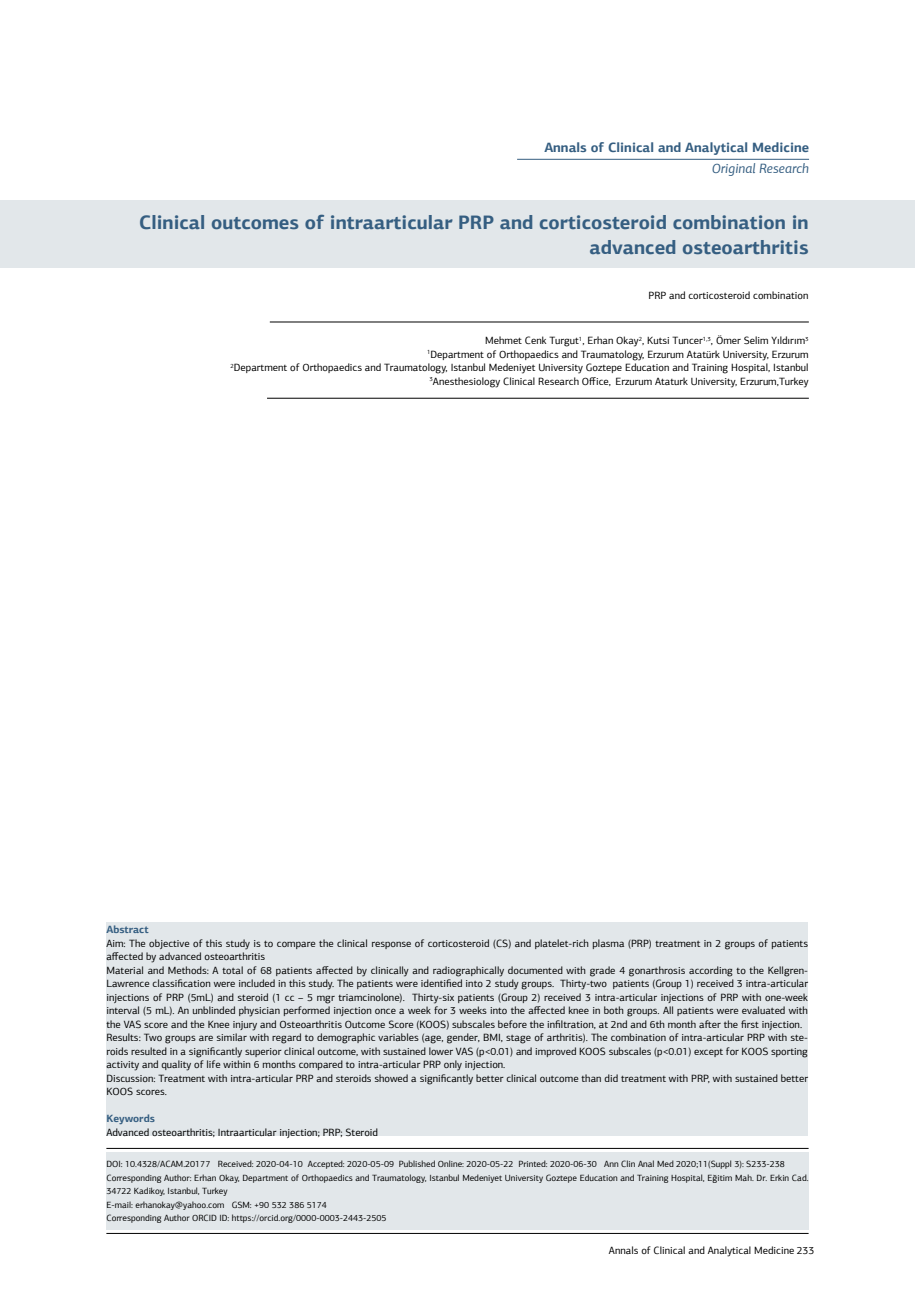
<style>
.page{position:relative;width:915px;height:1306px;background:#fff}
.page>*{position:absolute;margin:0;border:0;box-sizing:border-box;transform-origin:0 0}
.t1{font:700 19.5px/25.5px "PF Agora Sans Pro";color:#355e81;text-align:right}
.t2{font:700 13.5px "PF Agora Sans Pro";color:#355e81}
.t3{font:italic 13.5px "PF Agora Sans Pro";color:#355e81}
.t4{font:10.5px/13.5px "PF Agora Sans Pro";color:#000;text-align:right}
.t5{font:700 10.5px "PF Agora Sans Pro";color:#355e81}
.t6{font:9px/13.5px "PF Agora Sans Pro";color:#000}
</style>
<div class="page">
<hr style="left:106px;top:1233px;width:702px;height:1px;background:#000">
<div style="left:0;top:200px;width:914px;height:68px;background:#e2e7ea"></div>
<hr style="left:106px;top:1148px;width:702px;height:1px;background:#000">
<hr style="left:270px;top:322px;width:538px;height:1px;background:#000">
<hr style="left:267px;top:398px;width:541px;height:1px;background:#000">
<hr style="left:517px;top:159px;width:291px;height:1px;background:#355e81">
<div style="left:106px;top:1151px;width:702px;height:78px;background:#e2e7ea"></div>
<div style="left:106px;top:922px;width:701px;height:213px;background:#e2e7ea"></div>
<p class="t2" style="left:544px;top:139px;width:266px">Annals of Clinical and Analytical Medicine</p>
<p class="t3" style="left:711px;top:160px;width:99px">Original Research</p>
<h1 class="t1" style="left:139px;top:209px;width:670px">Clinical outcomes of intraarticular PRP and corticosteroid combination in advanced osteoarthritis</h1>
<p class="t4" style="left:648px;top:288px;width:161px">PRP and corticosteroid combination</p>
<p class="t4" style="left:230px;top:334px;width:579px">Mehmet Cenk Turgut<sup>1</sup>, Erhan Okay<sup>2</sup>, Kutsi Tuncer<sup>1,3</sup>, Ömer Selim Yıldırım<sup>3<br>1</sup>Department of Orthopaedics and Traumatology, Erzurum Atatürk University, Erzurum<br><sup>2</sup>Department of Orthopaedics and Traumatology, Istanbul Medeniyet University Goztepe Education and Training Hospital, Istanbul <sup>3</sup>Anesthesiology Clinical Research Office, Erzurum Ataturk University, Erzurum,Turkey</p>
<p class="t5" style="left:106px;top:923px;width:44px">Abstract</p>
<p class="t4" style="left:106px;top:936px;width:703px;text-align:left">Aim: The objective of this study is to compare the clinical response of corticosteroid (CS) and platelet-rich plasma (PRP) treatment in 2 groups of patients affected by advanced osteoarthritis<br>Material and Methods: A total of 68 patients affected by clinically and radiographically documented with grade 4 gonarthrosis according to the Kellgren-Lawrence classification were included in this study. The patients were identified into 2 study groups. Thirty-two patients (Group 1) received 3 intra-articular injections of PRP (5mL) and steroid (1 cc – 5 mgr triamcinolone). Thirty-six patients (Group 2) received 3 intra-articular injections of PRP with one-week interval (5 mL). An unblinded physician performed injection once a week for 3 weeks into the affected knee in both groups. All patients were evaluated with the VAS score and the Knee injury and Osteoarthritis Outcome Score (KOOS) subscales before the infiltration, at 2nd and 6th month after the first injection.<br>Results: Two groups are similar with regard to demographic variables (age, gender, BMI, stage of arthritis). The combination of intra-articular PRP with ste&shy;roids resulted in a significantly superior clinical outcome, with sustained lower VAS (p&lt;0.01) and improved KOOS subscales (p&lt;0.01) except for KOOS sporting activity and quality of life within 6 months compared to intra-articular PRP only injection.<br>Discussion: Treatment with intra-articular PRP and steroids showed a significantly better clinical outcome than did treatment with PRP, with sustained better KOOS scores.</p>
<p class="t5" style="left:106px;top:1112px;width:50px">Keywords</p>
<p class="t4" style="left:106px;top:1125px;width:273px">Advanced osteoarthritis; Intraarticular injection; PRP; Steroid</p>
<p class="t6" style="left:106px;top:1157px;width:703px">DOI: 10.4328/ACAM.20177 Received: 2020-04-10 Accepted: 2020-05-09 Published Online: 2020-05-22 Printed: 2020-06-30 Ann Clin Anal Med 2020;11(Suppl 3): S233-238<br>Corresponding Author: Erhan Okay, Department of Orthopaedics and Traumatology, Istanbul Medeniyet University Goztepe Education and Training Hospital, Eğitim Mah. Dr. Erkin Cad.<br>34722 Kadikoy, Istanbul, Turkey<br>E-mail: erhanokay@yahoo.com GSM: +90 532 386 5174<br>Corresponding Author ORCID ID: https://orcid.org/0000-0003-2443-2505</p>
<p class="t4" style="left:608px;top:1243px;width:207px">Annals of Clinical and Analytical Medicine 233</p>
</div>
